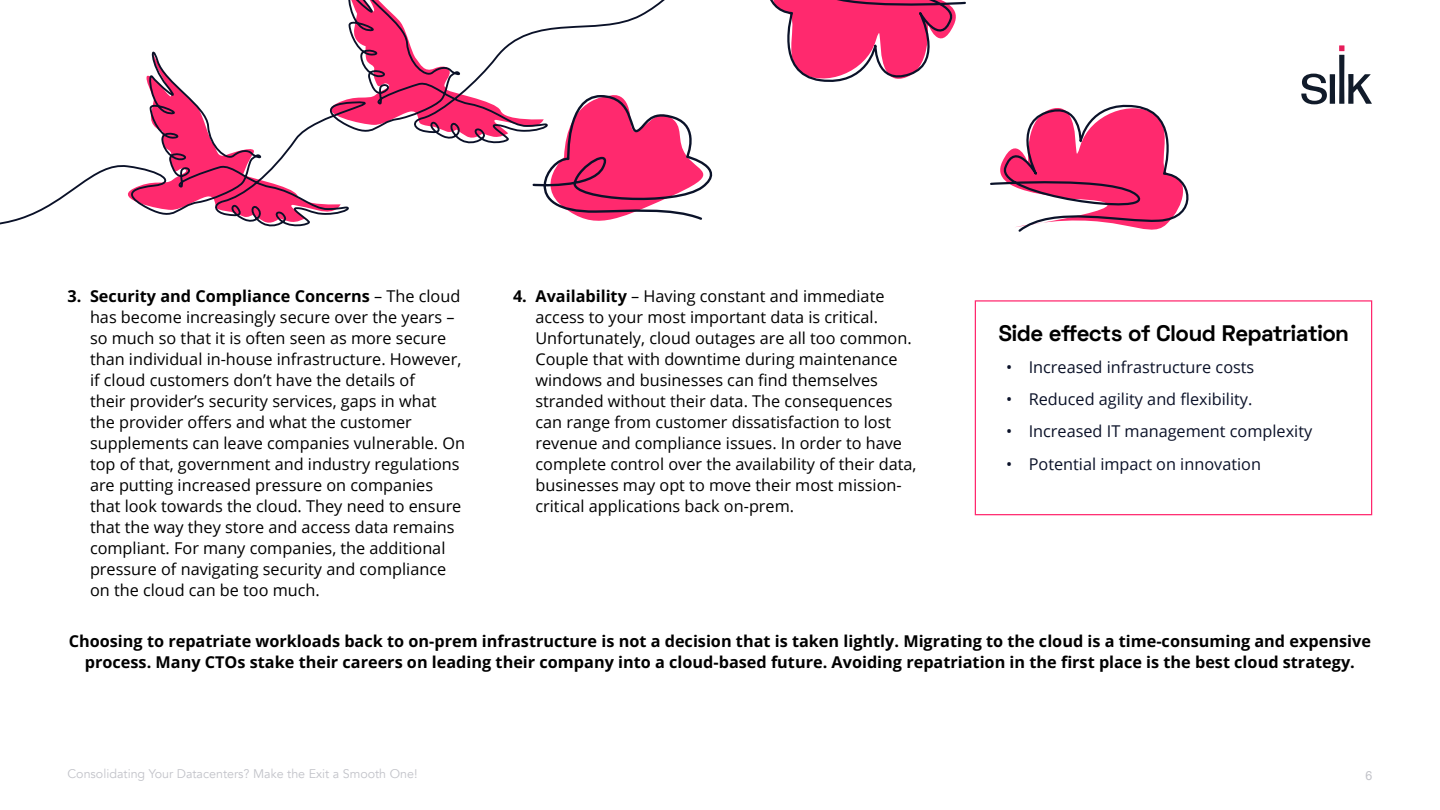
<style>
.page{position:relative;width:1440px;height:810px;background:#fff}
.page>*{position:absolute;margin:0;border:0;box-sizing:border-box;transform-origin:0 0}
.Heading_2{font:700 22.5px "Space Grotesk";color:#000}
.t1{font:16.25px/21px "Open Sans";color:#000}
.Paragraph_Style_1{font:700 16.25px/21px "Open Sans";color:#000;text-align:center}
.t2{font:16.25px "Open Sans";color:#0a1128}
.t3{font:12.5px "Avenir";color:#c2c3c9}
.t4{font:12.5px "Arial";color:#c2c3c9}
.s1{font-weight:700}
</style>
<div class="page">
<svg style="left:1301px;top:45px;width:71px;height:59px"></svg>
<svg style="left:990px;top:104px;width:199px;height:128px"></svg>
<div style="left:975px;top:300px;width:397px;height:215px;background:#fff;border:1px solid #ff286e"></div>
<svg style="left:112px;top:0;width:601px;height:227px"></svg>
<svg style="left:770px;top:0;width:196px;height:82px"></svg>
<p class="t1" style="left:90px;top:286px;width:377px;text-indent:-22px"><span class="s1">3. Security and Compliance Concerns</span> – The cloud has become increasingly secure over the years – so much so that it is often seen as more secure than individual in-house infrastructure. However, if cloud customers don’t have the details of<br>their provider’s security services, gaps in what the provider offers and what the customer supplements can leave companies vulnerable. On top of that, government and industry regulations are putting increased pressure on companies that look towards the cloud. They need to ensure that the way they store and access data remains compliant. For many companies, the additional pressure of navigating security and compliance on the cloud can be too much.</p>
<p class="t1" style="left:535px;top:286px;width:382px;text-indent:-22px"><span class="s1">4. Availability</span> – Having constant and immediate access to your most important data is critical.<br>Unfortunately, cloud outages are all too common.<br>Couple that with downtime during maintenance windows and businesses can find themselves stranded without their data. The consequences can range from customer dissatisfaction to lost revenue and compliance issues. In order to have complete control over the availability of their data, businesses may opt to move their most mission&shy;critical applications back on-prem.</p>
<p class="Paragraph_Style_1" style="left:69px;top:630px;width:1304px">Choosing to repatriate workloads back to on-prem infrastructure is not a decision that is taken lightly. Migrating to the cloud is a time-consuming and expensive process. Many CTOs stake their careers on leading their company into a cloud-based future. Avoiding repatriation in the first place is the best cloud strategy.</p>
<p class="Heading_2" style="left:999px;top:318px;width:352px">Side effects of Cloud Repatriation</p>
<p class="t2" style="left:1006px;top:356px;width:250px">• Increased infrastructure costs</p>
<p class="t2" style="left:1006px;top:388px;width:248px">• Reduced agility and flexibility.</p>
<p class="t2" style="left:1006px;top:420px;width:308px">• Increased IT management complexity</p>
<p class="t2" style="left:1006px;top:453px;width:256px">• Potential impact on innovation</p>
<p class="t3" style="left:68px;top:766px;width:352px">Consolidating Your Datacenters? Make the Exit a Smooth One!</p>
<p class="t4" style="left:1366px;top:767px;width:8px">6</p>
</div>
